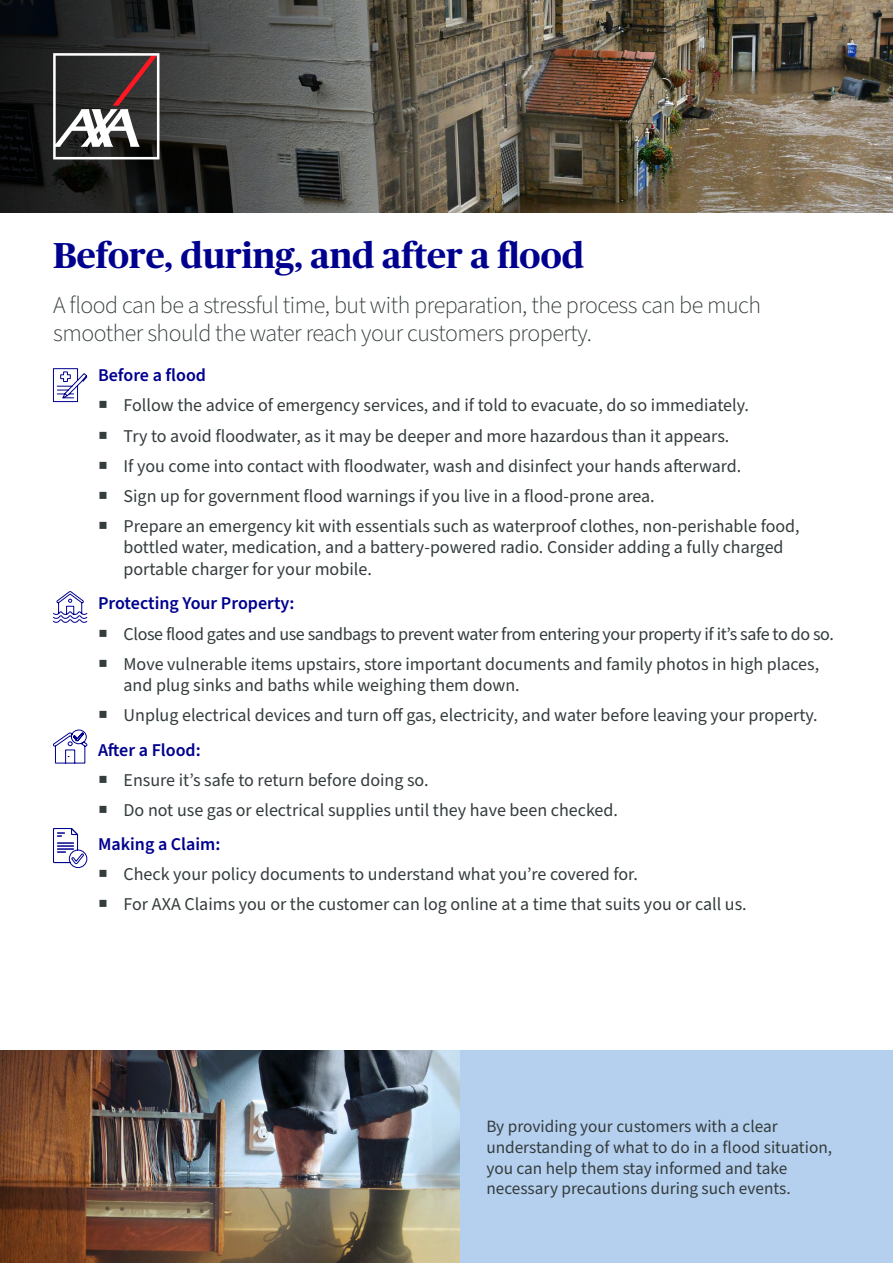
<style>
.page{position:relative;width:893px;height:1263px;background:#fff}
.page>*{position:absolute;margin:0;border:0;box-sizing:border-box;transform-origin:0 0}
.t1{font:700 36px "Publico Headline";color:#00008f}
.t2{font:300 24px/28.8px "Source Sans Pro";letter-spacing:-.02em;color:#343c3d}
.t3{font:18px/21.6px "Source Sans Pro";color:#343c3d}
.t4{font:18px "Source Sans Pro";letter-spacing:-.02em;color:#343c3d}
.t5{font:600 18px "Source Sans Pro";color:#00008f}
.t6{font:17.25px/20.7px "Source Sans Pro";color:#343c3d}
.s1{font-weight:600;color:#00008f}
</style>
<div class="page">
<img style="left:486px;top:0;width:407px;height:213px">
<svg style="left:0;top:0;width:486px;height:213px;background:#464641"></svg>
<svg style="left:53px;top:53px;width:106px;height:106px"></svg>
<div style="left:460px;top:1050px;width:433px;height:213px;background:#b5d0ee"></div>
<svg style="left:53px;top:368px;width:35px;height:34px"></svg>
<svg style="left:53px;top:591px;width:35px;height:32px"></svg>
<svg style="left:53px;top:729px;width:34px;height:35px"></svg>
<svg style="left:53px;top:828px;width:34px;height:40px"></svg>
<img style="left:0;top:1050px;width:460px;height:213px">
<h1 class="t1" style="left:53px;top:230px;width:532px">Before, during, and after a flood</h1>
<h2 class="t2" style="left:53px;top:291px;width:710px">A flood can be a stressful time, but with preparation, the process can be much smoother should the water reach your customers property.</h2>
<p class="t5" style="left:98px;top:363px;width:110px">Before a flood</p>
<p class="t3" style="left:98px;top:395px;width:652px">○ Follow the advice of emergency services, and if told to evacuate, do so immediately.</p>
<p class="t3" style="left:98px;top:425px;width:633px">○ Try to avoid floodwater, as it may be deeper and more hazardous than it appears.</p>
<p class="t3" style="left:98px;top:455px;width:645px">○ If you come into contact with floodwater, wash and disinfect your hands afterward.</p>
<p class="t3" style="left:98px;top:485px;width:558px">○ Sign up for government flood warnings if you live in a flood-prone area.</p>
<p class="t3" style="left:124px;top:516px;width:678px;text-indent:-26px">○ Prepare an emergency kit with essentials such as waterproof clothes, non-perishable food, bottled water, medication, and a battery-powered radio. Consider adding a fully charged portable charger for your mobile.</p>
<p class="t5" style="left:98px;top:591px;width:198px">Protecting Your Property:</p>
<p class="t4" style="left:98px;top:621px;width:737px">○ Close flood gates and use sandbags to prevent water from entering your property if it’s safe to do so.</p>
<p class="t3" style="left:124px;top:653px;width:697px;text-indent:-26px">○ Move vulnerable items upstairs, store important documents and family photos in high places, and plug sinks and baths while weighing them down.</p>
<p class="t3" style="left:98px;top:699px;width:721px;line-height:34.3px">○ Unplug electrical devices and turn off gas, electricity, and water before leaving your property.<br><span class="s1">After a Flood:</span></p>
<p class="t3" style="left:98px;top:769px;width:332px">○ Ensure it’s safe to return before doing so.</p>
<p class="t3" style="left:98px;top:793px;width:521px;line-height:34.3px">○ Do not use gas or electrical supplies until they have been checked.<br><span class="s1">Making a Claim:</span></p>
<p class="t3" style="left:98px;top:864px;width:541px">○ Check your policy documents to understand what you’re covered for.</p>
<p class="t3" style="left:98px;top:894px;width:650px">○ For AXA Claims you or the customer can log online at a time that suits you or call us.</p>
<p class="t6" style="left:486px;top:1116px;width:347px">By providing your customers with a clear understanding of what to do in a flood situation, you can help them stay informed and take necessary precautions during such events.</p>
</div>
